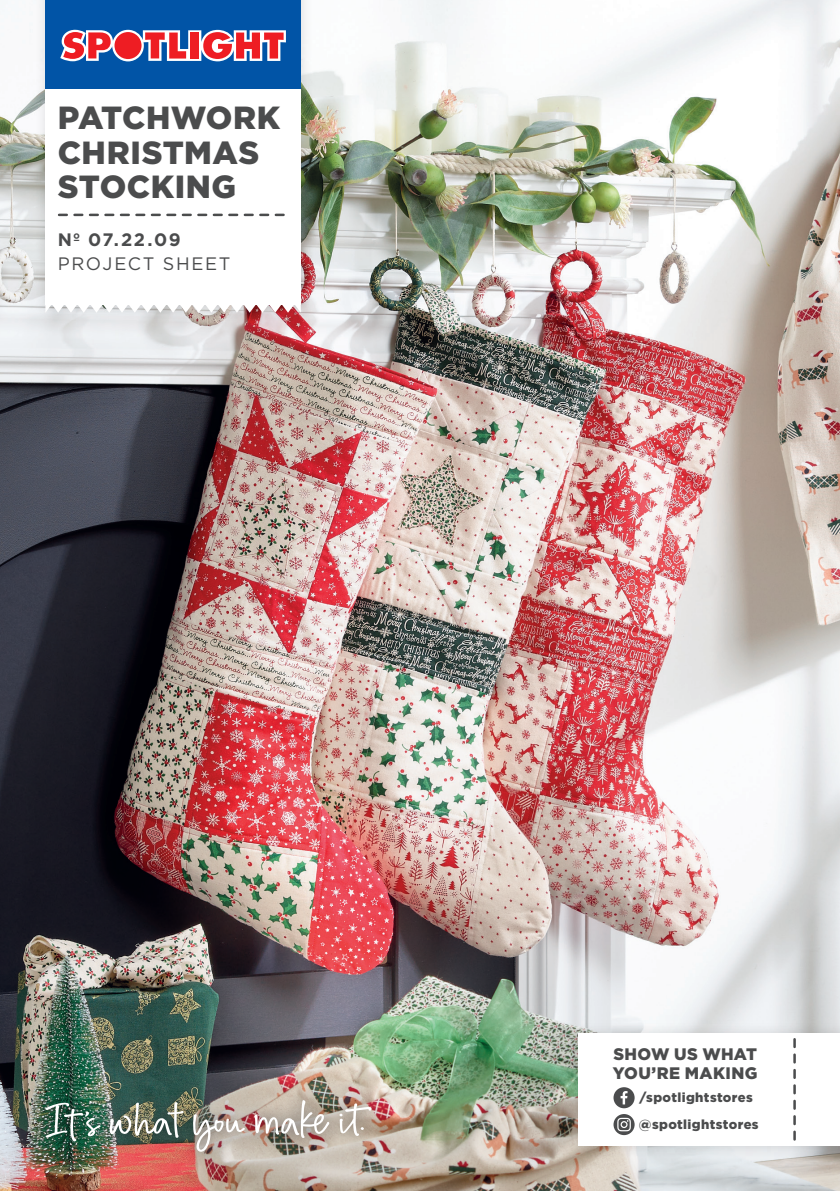
<style>
.page{position:relative;width:840px;height:1191px;background:#fff}
.page>*{position:absolute;margin:0;border:0;box-sizing:border-box;transform-origin:0 0}
.t1{font:900 32px/34.4px "Gotham";letter-spacing:.015em;color:#4b4c4d}
.t2{font:18px "Gotham";letter-spacing:.095em;color:#4b4c4d}
.t3{font:700 18px "Gotham";letter-spacing:.08em;color:#4b4c4d}
.t4{font:900 16.6px/19.4px "Gotham";letter-spacing:.02em;color:#4b4c4d}
.t5{font:900 13px/26.8px "Gotham";letter-spacing:.025em;color:#4b4c4d}
</style>
<div class="page">
<img style="left:0;top:0;width:839px;height:1191px">
<div style="left:566px;top:1022px;width:273px;height:137px;background:#231f20;opacity:.15"></div>
<div style="left:577px;top:1033px;width:262px;height:112px;background:#fff"></div>
<svg style="left:793px;top:1039px;width:2px;height:100px"></svg>
<div style="left:613px;top:1087px;width:21px;height:21px;background:#4b4c4d;border-radius:50%"></div>
<svg style="left:620px;top:1091px;width:7px;height:13px"></svg>
<svg style="left:613px;top:1114px;width:21px;height:21px"></svg>
<svg style="left:617px;top:1117px;width:13px;height:14px"></svg>
<div style="left:32px;top:1086px;width:353px;height:80px;background:#231f20;opacity:.75"></div>
<svg style="left:193px;top:1114px;width:52px;height:37px;background:#bab0a9"></svg>
<svg style="left:45px;top:1102px;width:56px;height:39px;background:#537868"></svg>
<svg style="left:109px;top:1102px;width:74px;height:35px;background:#798578"></svg>
<svg style="left:339px;top:1103px;width:32px;height:33px"></svg>
<svg style="left:254px;top:1100px;width:75px;height:38px;background:#bdb0a6"></svg>
<div style="left:34px;top:0;width:280px;height:324px;background:#231f20;opacity:.15"></div>
<div style="left:45px;top:0;width:255px;height:89px;background:#0154a6"></div>
<svg style="left:60px;top:30px;width:226px;height:31px;background:#c77082"></svg>
<svg style="left:45px;top:304px;width:255px;height:9px"></svg>
<div style="left:45px;top:89px;width:255px;height:215px;background:#fff"></div>
<svg style="left:59px;top:214px;width:224px;height:2px"></svg>
<h1 class="t1" style="left:58px;top:100px;width:224px">PATCHWORK<br>CHRISTMAS<br>STOCKING</h1>
<h2 class="t3" style="left:58px;top:227px;width:124px">Nº 07.22.09</h2>
<h2 class="t2" style="left:58px;top:252px;width:174px">PROJECT SHEET</h2>
<p class="t4" style="left:612px;top:1043px;width:146px">SHOW US WHAT<br>YOU’RE MAKING</p>
<p class="t5" style="left:638px;top:1084px;width:121px">/spotlightstores @spotlightstores</p>
</div>
